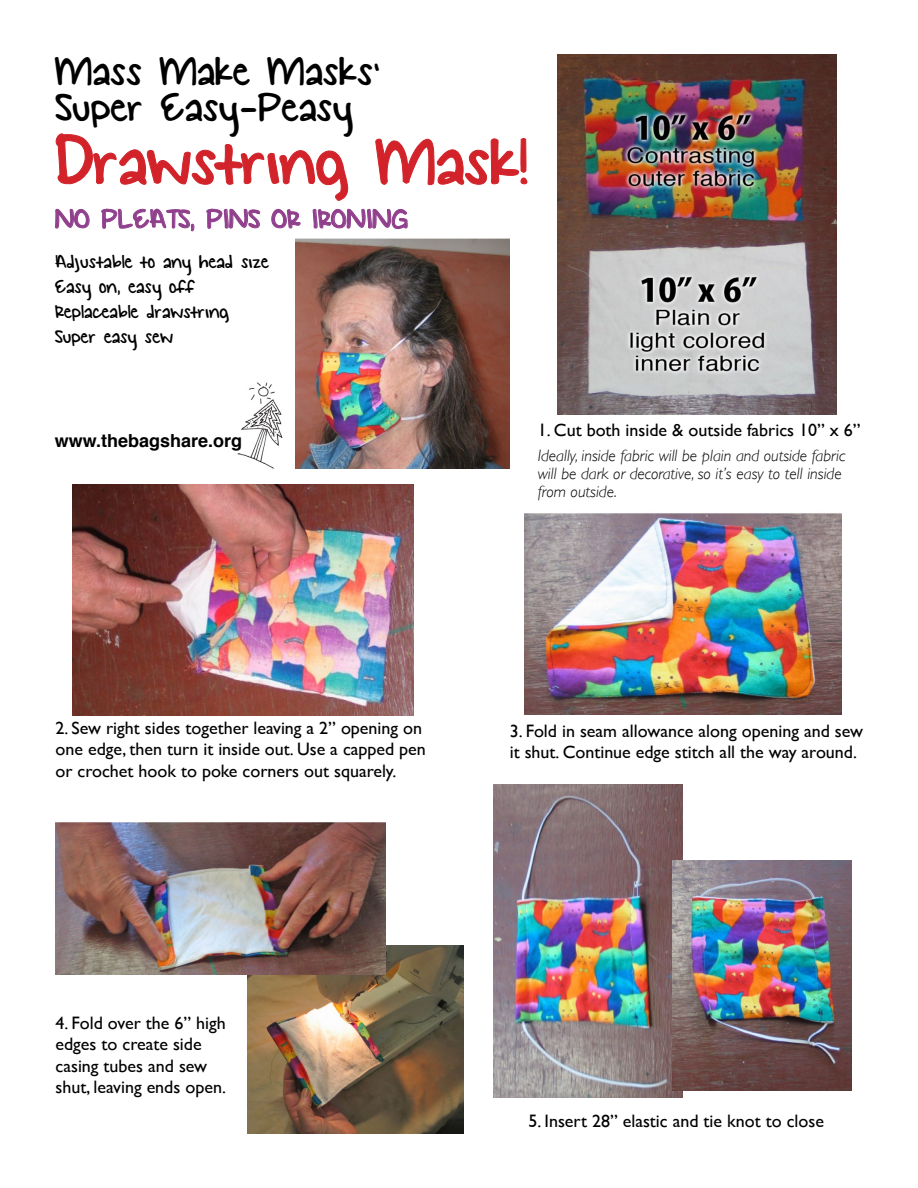
<style>
.page{position:relative;width:918px;height:1188px;background:#fff}
.page>*{position:absolute;margin:0;border:0;box-sizing:border-box;transform-origin:0 0}
.t1{font:72px "KG Small Town Southern Girl";color:#d2232a}
.t2{font:45px/36px "KG Small Town Southern Girl";color:#000}
.t3{font:30px "KG Small Town Southern Girl";color:#903f8c}
.t4{font:21px/25.2px "KG Small Town Southern Girl";color:#000}
.t5{font:18px/21.6px "Gill Sans";color:#000}
.t6{font:700 18px "Helvetica";color:#000}
.t7{font:italic 300 16.5px/18px "Gill Sans";color:#000}
.s1{font-size:81px}
</style>
<div class="page">
<svg style="left:55px;top:133px;width:473px;height:336px"></svg>
<img style="left:557px;top:54px;width:280px;height:361px">
<img style="left:72px;top:485px;width:342px;height:230px">
<img style="left:525px;top:513px;width:317px;height:201px">
<img style="left:247px;top:945px;width:217px;height:189px">
<img style="left:493px;top:785px;width:189px;height:313px">
<img style="left:672px;top:860px;width:180px;height:231px">
<img style="left:296px;top:238px;width:214px;height:231px">
<img style="left:56px;top:823px;width:329px;height:152px">
<h2 class="t2" style="left:55px;top:56px;width:327px">Mass Make Masks’<br>Super Easy-Peasy</h2>
<h1 class="t1" style="left:55px;top:124px;width:475px"><span class="s1">D</span>rawstring Mask!</h1>
<h3 class="t3" style="left:55px;top:203px;width:354px">NO PLEATS, PINS OR IRONING</h3>
<p class="t4" style="left:55px;top:250px;width:216px">Adjustable to any head size<br>Easy on, easy off<br>Replaceable drawstring<br>Super easy sew</p>
<p class="t6" style="left:55px;top:426px;width:189px">www.thebagshare.org</p>
<p class="t5" style="left:538px;top:419px;width:324px">1. Cut both inside &amp; outside fabrics 10” x 6”</p>
<p class="t7" style="left:538px;top:447px;width:309px">Ideally, inside fabric will be plain and outside fabric will be dark or decorative, so it’s easy to tell inside from outside.</p>
<p class="t5" style="left:56px;top:717px;width:372px">2. Sew right sides together leaving a 2” opening on one edge, then turn it inside out. Use a capped pen or crochet hook to poke corners out squarely.</p>
<p class="t5" style="left:510px;top:720px;width:355px">3. Fold in seam allowance along opening and sew it shut. Continue edge stitch all the way around.</p>
<p class="t5" style="left:56px;top:1012px;width:172px">4. Fold over the 6” high edges to create side casing tubes and sew shut, leaving ends open.</p>
<p class="t5" style="left:528px;top:1110px;width:297px">5. Insert 28” elastic and tie knot to close</p>
</div>
